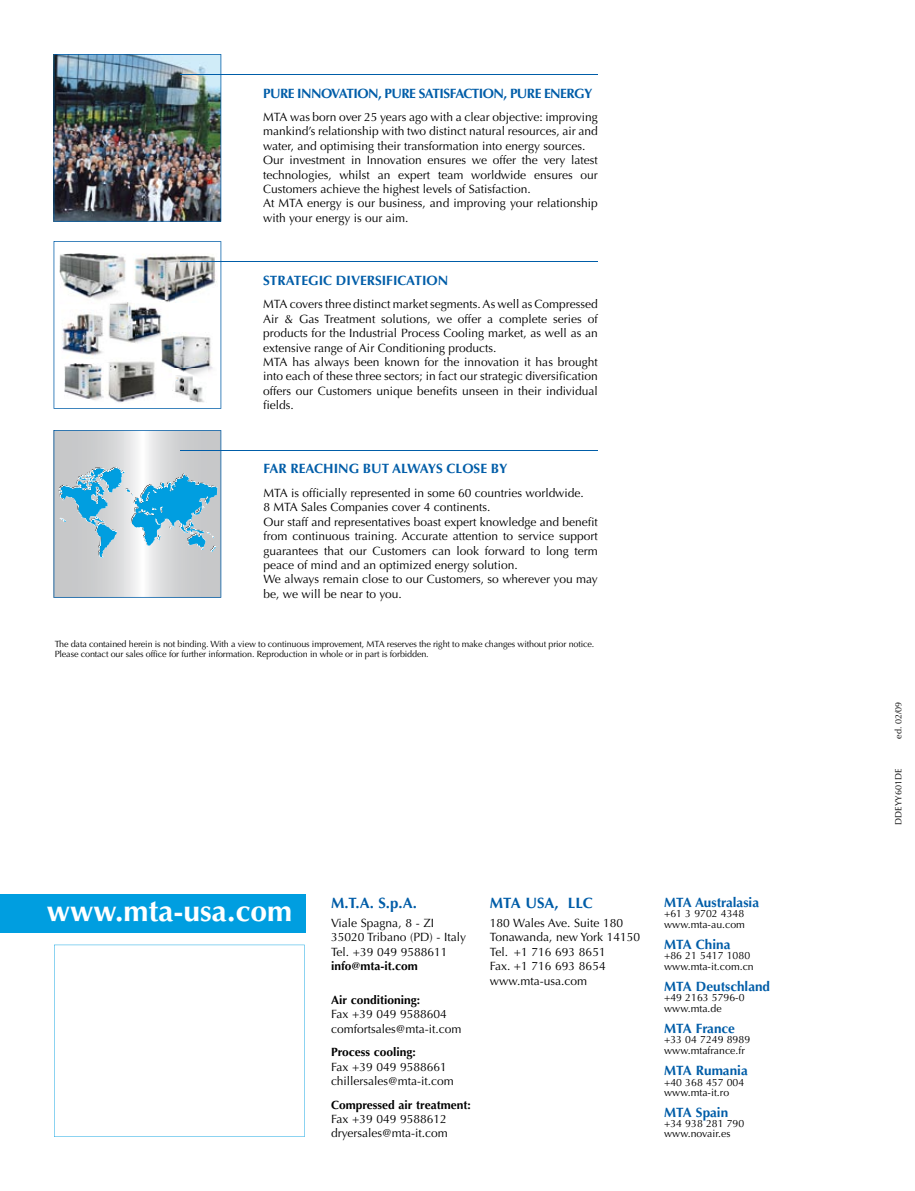
<style>
.page{position:relative;width:915px;height:1191px;background:#fff}
.page>*{position:absolute;margin:0;border:0;box-sizing:border-box;transform-origin:0 0}
.t1{font:700 30px "Optima";color:#fff}
.t2{font:700 15px "Optima";color:#005da8}
.t3{font:700 13.5px "Optima";color:#005da8}
.t4{font:700 13.5px "Optima";letter-spacing:-.04em;color:#005da8}
.t5{font:12px/14.4px "Optima";color:#000}
.t6{font:700 12px "Optima";color:#000}
.t7{font:10.5px/10.5px "Optima";color:#000}
.t8{font:9px/10.8px "Optima";letter-spacing:-.015em;color:#000}
</style>
<div class="page">
<img style="left:54px;top:54px;width:167px;height:168px">
<svg style="left:54px;top:430px;width:167px;height:168px;background:#afcad6"></svg>
<hr style="left:181px;top:74px;width:416px;height:1px;background:#005da8">
<hr style="left:181px;top:450px;width:416px;height:1px;background:#005da8">
<svg style="left:54px;top:241px;width:167px;height:168px"></svg>
<img style="left:133px;top:254px;width:85px;height:49px">
<img style="left:133px;top:300px;width:35px;height:3px">
<hr style="left:181px;top:261px;width:416px;height:1px;background:#005da8">
<img style="left:161px;top:332px;width:56px;height:48px">
<img style="left:172px;top:369px;width:35px;height:33px">
<div style="left:0;top:894px;width:305px;height:38px;background:#009ee0"></div>
<svg style="left:54px;top:944px;width:250px;height:193px"></svg>
<p class="t4" style="left:263px;top:85px;width:331px">PURE INNOVATION, PURE SATISFACTION, PURE ENERGY</p>
<p class="t5" style="left:263px;top:110px;width:336px">MTA was born over 25 years ago with a clear objective: improving mankind’s relationship with two distinct natural resources, air and water, and optimising their transformation into energy sources.<br>Our investment in Innovation ensures we offer the very latest technologies, whilst an expert team worldwide ensures our Customers achieve the highest levels of Satisfaction.<br>At MTA energy is our business, and improving your relationship with your energy is our aim.</p>
<p class="t3" style="left:263px;top:272px;width:186px">STRATEGIC DIVERSIFICATION</p>
<p class="t5" style="left:263px;top:297px;width:336px">MTA covers three distinct market segments. As well as Compressed Air &amp; Gas Treatment solutions, we offer a complete series of products for the Industrial Process Cooling market, as well as an extensive range of Air Conditioning products.<br>MTA has always been known for the innovation it has brought into each of these three sectors; in fact our strategic diversification offers our Customers unique benefits unseen in their individual fields.</p>
<p class="t3" style="left:263px;top:461px;width:245px">FAR REACHING BUT ALWAYS CLOSE BY</p>
<p class="t5" style="left:263px;top:486px;width:336px">MTA is officially represented in some 60 countries worldwide.<br>8 MTA Sales Companies cover 4 continents.<br>Our staff and representatives boast expert knowledge and benefit from continuous training. Accurate attention to service support guarantees that our Customers can look forward to long term peace of mind and an optimized energy solution.<br>We always remain close to our Customers, so wherever you may be, we will be near to you.</p>
<p class="t8" style="left:55px;top:638px;width:541px">The data contained herein is not binding. With a view to continuous improvement, MTA reserves the right to make changes without prior notice.<br>Please contact our sales office for further information. Reproduction in whole or in part is forbidden.</p>
<h1 class="t1" style="left:47px;top:893px;width:247px">www.mta-usa.com</h1>
<p class="t2" style="left:331px;top:894px;width:87px">M.T.A. S.p.A.</p>
<p class="t5" style="left:331px;top:916px;width:136px">Viale Spagna, 8 - ZI<br>35020 Tribano (PD) - Italy<br>Tel. +39 049 9588611</p>
<p class="t6" style="left:331px;top:959px;width:88px">info@mta-it.com</p>
<p class="t6" style="left:331px;top:993px;width:91px">Air conditioning:</p>
<p class="t5" style="left:331px;top:1007px;width:132px">Fax +39 049 9588604 comfortsales@mta-it.com</p>
<p class="t6" style="left:331px;top:1045px;width:86px">Process cooling:</p>
<p class="t5" style="left:331px;top:1059px;width:124px">Fax +39 049 9588661 chillersales@mta-it.com</p>
<p class="t6" style="left:331px;top:1097px;width:141px">Compressed air treatment:</p>
<p class="t5" style="left:331px;top:1111px;width:118px">Fax +39 049 9588612 dryersales@mta-it.com</p>
<p class="t2" style="left:489px;top:894px;width:104px">MTA USA, LLC</p>
<p class="t5" style="left:489px;top:916px;width:152px">180 Wales Ave. Suite 180<br>Tonawanda, new York 14150<br>Tel. +1 716 693 8651<br>Fax. +1 716 693 8654 www.mta-usa.com</p>
<p class="t3" style="left:663px;top:894px;width:97px">MTA Australasia</p>
<p class="t7" style="left:663px;top:908px;width:82px">+61 3 9702 4348 www.mta-au.com</p>
<p class="t3" style="left:663px;top:936px;width:68px">MTA China</p>
<p class="t7" style="left:663px;top:950px;width:91px">+86 21 5417 1080 www.mta-it.com.cn</p>
<p class="t3" style="left:663px;top:978px;width:108px">MTA Deutschland</p>
<p class="t7" style="left:663px;top:992px;width:82px">+49 2163 5796-0 www.mta.de</p>
<p class="t3" style="left:663px;top:1020px;width:72px">MTA France</p>
<p class="t7" style="left:663px;top:1034px;width:88px">+33 04 7249 8989 www.mtafrance.fr</p>
<p class="t3" style="left:663px;top:1062px;width:85px">MTA Rumania</p>
<p class="t7" style="left:663px;top:1076px;width:82px">+40 368 457 004 www.mta-it.ro</p>
<p class="t3" style="left:663px;top:1104px;width:66px">MTA Spain</p>
<p class="t7" style="left:663px;top:1119px;width:82px;line-height:10.1px">+34 938 281 790 www.novair.es</p>
<p class="t8" style="left:892px;top:738px;width:39px;rotate:-90deg">ed. 02/09</p>
<p class="t8" style="left:892px;top:825px;width:58px;rotate:-90deg">DDEYY601DE</p>
</div>
